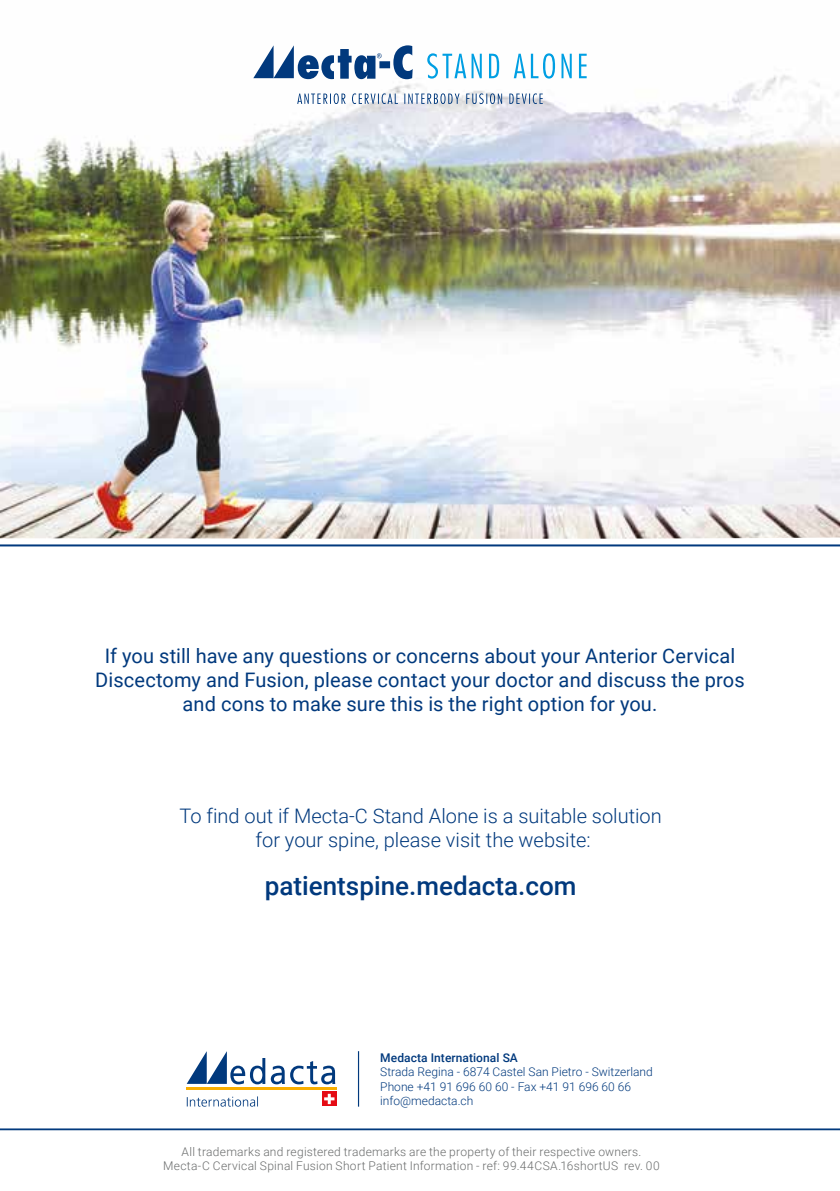
<style>
.page{position:relative;width:840px;height:1191px;background:#fff}
.page>*{position:absolute;margin:0;border:0;box-sizing:border-box;transform-origin:0 0}
.t1{font:500 26px "Roboto";color:#01397d}
.t2{font:20px/24px "Roboto";letter-spacing:.005em;color:#01397d;text-align:center}
.t3{font:300 20px/24px "Roboto";color:#01397d;text-align:center}
.t4{font:300 12px/14.4px "Roboto";letter-spacing:.02em;color:#6a6c6c;text-align:center}
.t5{font:300 12px/14.4px "Roboto";color:#01397d}
.t6{font:500 12px "Roboto";letter-spacing:.005em;color:#01397d}
</style>
<div class="page">
<img style="left:0;top:46px;width:839px;height:493px">
<hr style="left:0;top:544px;width:839px;height:2px;background:#01397d">
<svg style="left:0;top:1051px;width:839px;height:80px"></svg>
<hr style="left:186px;top:1087px;width:150px;height:2px;background:#f9ae00">
<svg style="left:322px;top:1091px;width:14px;height:15px"></svg>
<svg style="left:324px;top:1093px;width:10px;height:11px"></svg>
<svg style="left:186px;top:1051px;width:79px;height:33px"></svg>
<svg style="left:271px;top:1061px;width:64px;height:23px"></svg>
<svg style="left:187px;top:1096px;width:71px;height:10px"></svg>
<hr style="left:358px;top:1051px;width:1px;height:55px;background:#01397d">
<svg style="left:427px;top:53px;width:159px;height:26px"></svg>
<svg style="left:253px;top:45px;width:159px;height:34px"></svg>
<svg style="left:297px;top:93px;width:245px;height:11px"></svg>
<p class="t2" style="left:95px;top:643px;width:650px">If you still have any questions or concerns about your Anterior Cervical<br>Discectomy and Fusion, please contact your doctor and discuss the pros and cons to make sure this is the right option for you.</p>
<p class="t3" style="left:179px;top:803px;width:483px">To find out if Mecta-C Stand Alone is a suitable solution for your spine, please visit the website:</p>
<h1 class="t1" style="left:265px;top:867px;width:313px">patientspine.medacta.com</h1>
<p class="t6" style="left:380px;top:1049px;width:139px">Medacta International SA</p>
<p class="t5" style="left:380px;top:1064px;width:274px">Strada Regina - 6874 Castel San Pietro - Switzerland<br>Phone +41 91 696 60 60 - Fax +41 91 696 60 66 info@medacta.ch</p>
<p class="t4" style="left:163px;top:1144px;width:498px">All trademarks and registered trademarks are the property of their respective owners.<br>Mecta-C Cervical Spinal Fusion Short Patient Information - ref: 99.44CSA.16shortUS rev. 00</p>
</div>
